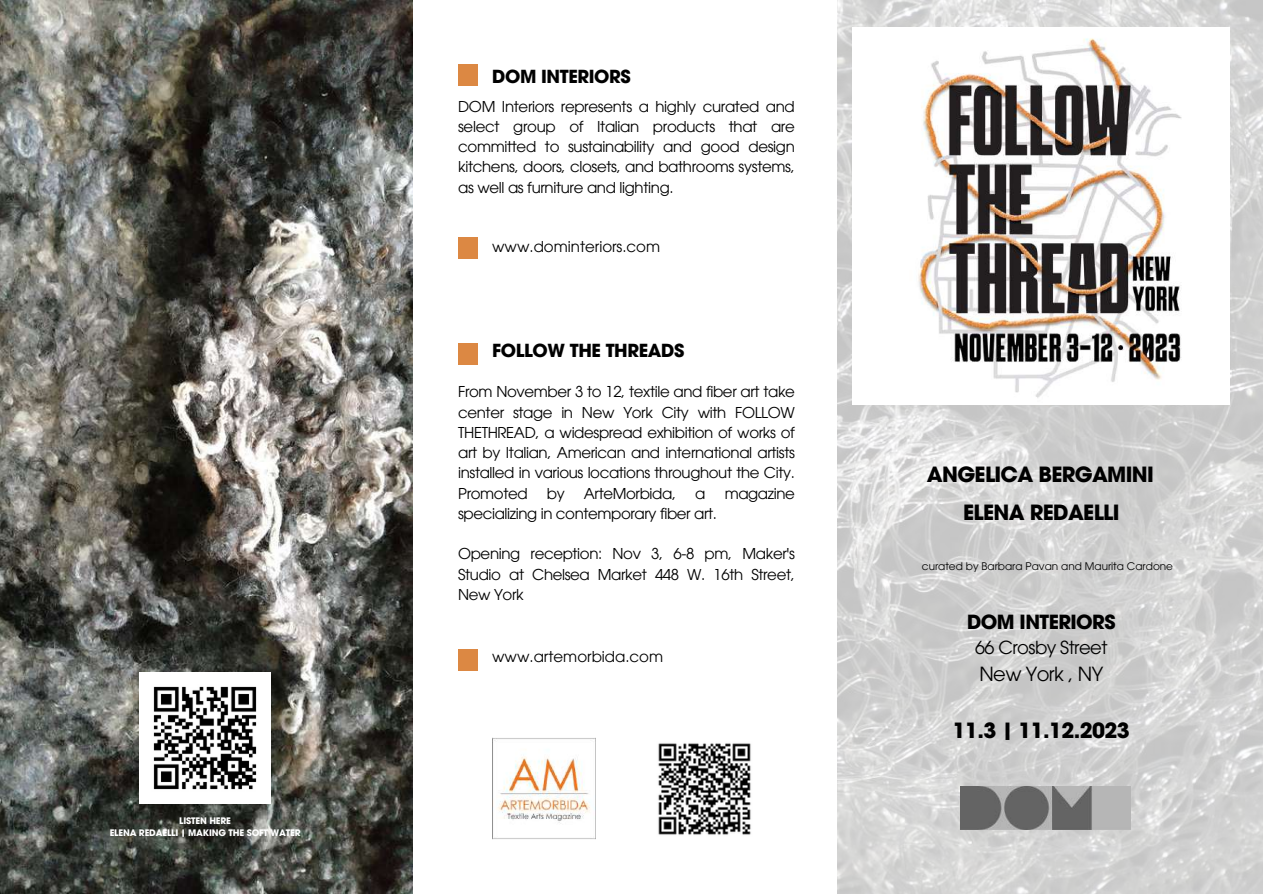
<style>
.page{position:relative;width:1263px;height:894px;background:#fff}
.page>*{position:absolute;margin:0;border:0;box-sizing:border-box;transform-origin:0 0}
.t1{font:700 21px "ITC Avant Garde Pro";letter-spacing:-.03em;color:#000}
.t2{font:700 19.5px "ITC Avant Garde Pro";letter-spacing:-.03em;color:#000}
.t3{font:19.5px "ITC Avant Garde Pro";letter-spacing:-.03em;color:#000}
.t4{font:700 18px "ITC Avant Garde Pro";letter-spacing:-.025em;color:#000}
.t5{font:18px "ITC Avant Garde Pro";letter-spacing:-.03em;color:#000}
.t6{font:15px/20.2px "ITC Avant Garde Pro";letter-spacing:-.025em;color:#000;text-align:justify}
.t7{font:15px "ITC Avant Garde Pro";color:#000}
.t8{font:10.5px "ITC Avant Garde Pro";color:#000}
.t9{font:700 9px/12px "ITC Avant Garde Pro";letter-spacing:-.02em;color:#fff;text-align:center}
</style>
<div class="page">
<div style="left:458px;top:64px;width:20px;height:21px;background:#dc8843"></div>
<div style="left:458px;top:649px;width:20px;height:21px;background:#dc8843"></div>
<img style="left:838px;top:0;width:425px;height:893px">
<img style="left:852px;top:28px;width:377px;height:376px">
<div style="left:458px;top:237px;width:20px;height:21px;background:#dc8843"></div>
<img style="left:492px;top:737px;width:104px;height:103px">
<img style="left:960px;top:786px;width:170px;height:42px">
<img style="left:658px;top:743px;width:93px;height:92px">
<img style="left:0;top:0;width:412px;height:893px">
<img style="left:139px;top:671px;width:132px;height:132px">
<div style="left:458px;top:343px;width:20px;height:21px;background:#dc8843"></div>
<p class="t9" style="left:110px;top:815px;width:192px">LISTEN HERE<br>ELENA REDAELLI | MAKING THE SOFT WATER</p>
<p class="t4" style="left:492px;top:69px;width:140px">DOM INTERIORS</p>
<p class="t6" style="left:458px;top:98px;width:338px">DOM Interiors represents a highly curated and select group of Italian products that are committed to sustainability and good design kitchens, doors, closets, and bathrooms systems, as well as furniture and lighting.</p>
<p class="t7" style="left:492px;top:241px;width:169px">www.dominteriors.com</p>
<p class="t4" style="left:492px;top:344px;width:194px">FOLLOW THE THREADS</p>
<p class="t6" style="left:458px;top:383px;width:338px">From November 3 to 12, textile and fiber art take center stage in New York City with FOLLOW THETHREAD, a widespread exhibition of works of art by Italian, American and international artists installed in various locations throughout the City.<br>Promoted</p>
<p class="t6" style="left:547px;top:484px;width:19px">by</p>
<p class="t6" style="left:584px;top:484px;width:94px">ArteMorbida,</p>
<p class="t6" style="left:695px;top:484px;width:12px">a</p>
<p class="t6" style="left:725px;top:484px;width:72px">magazine</p>
<p class="t6" style="left:458px;top:505px;width:260px">specializing in contemporary fiber art.</p>
<p class="t6" style="left:458px;top:545px;width:338px">Opening reception: Nov 3, 6-8 pm, Maker's Studio at Chelsea Market 448 W. 16th Street, New York</p>
<p class="t7" style="left:492px;top:650px;width:172px">www.artemorbida.com</p>
<h1 class="t1" style="left:927px;top:466px;width:229px">ANGELICA BERGAMINI</h1>
<h1 class="t1" style="left:963px;top:504px;width:158px">ELENA REDAELLI</h1>
<p class="t8" style="left:922px;top:561px;width:253px">curated by Barbara Pavan and Maurita Cardone</p>
<h2 class="t2" style="left:967px;top:614px;width:150px">DOM INTERIORS</h2>
<p class="t5" style="left:975px;top:640px;width:134px">66 Crosby Street</p>
<h2 class="t3" style="left:979px;top:666px;width:125px">New York , NY</h2>
<h1 class="t1" style="left:953px;top:722px;width:178px">11.3 | 11.12.2023</h1>
</div>
